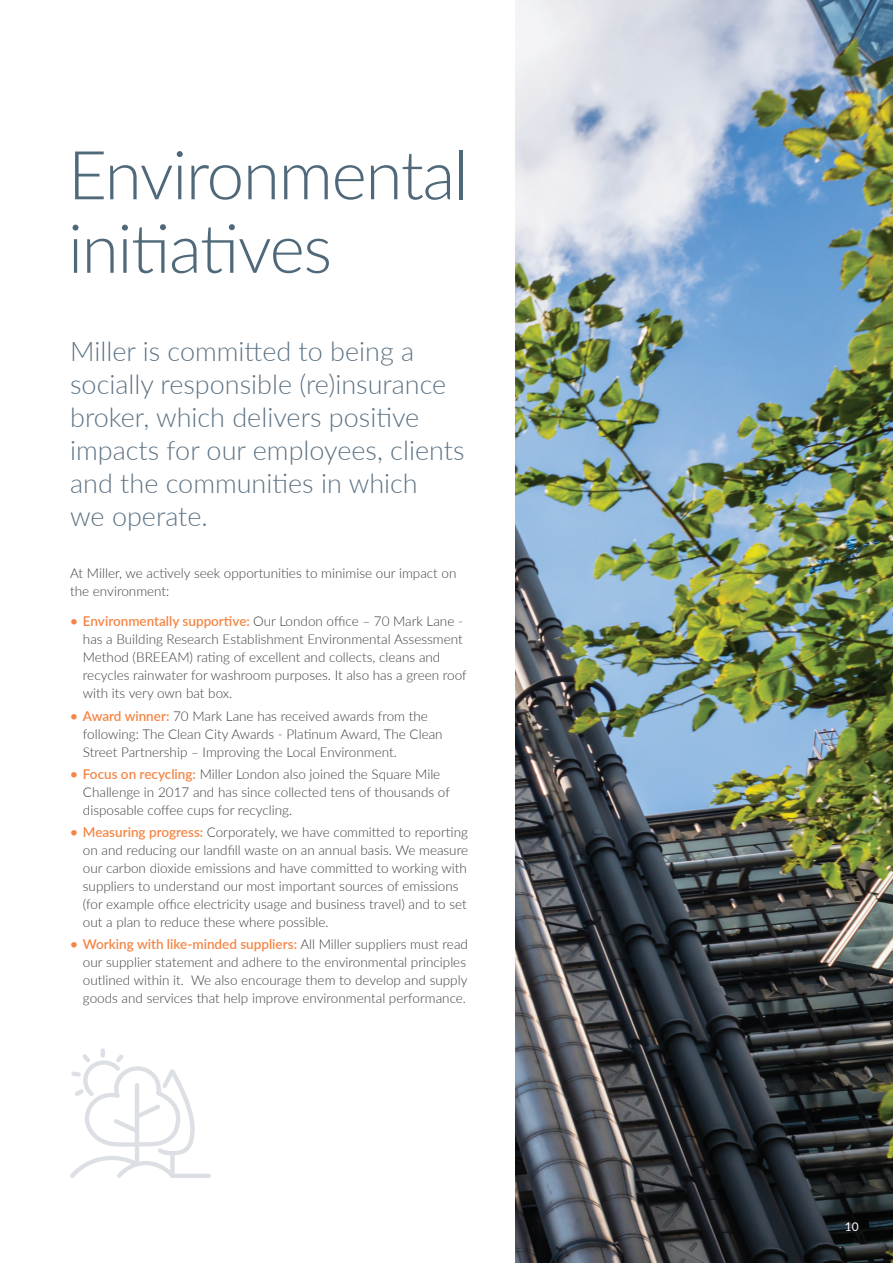
<style>
.page{position:relative;width:893px;height:1263px;background:#fff}
.page>*{position:absolute;margin:0;border:0;box-sizing:border-box;transform-origin:0 0}
.Heading_1{font:300 67.5px/73.5px "Lato";letter-spacing:-.02em;color:#4f697a}
.Intro_text{font:300 27px/33px "Lato";color:#5d7384}
.Body_copy{font:300 13.5px/18px "Lato";color:#3e3e3f}
.t1{font:12px "Lato";color:#fff}
.s1{font-weight:600;color:#f58544}
</style>
<div class="page">
<img style="left:516px;top:0;width:377px;height:1263px">
<svg style="left:70px;top:1048px;width:141px;height:130px"></svg>
<p class="Heading_1" style="left:68px;top:136px;width:402px">Environmental initiatives</p>
<p class="Intro_text" style="left:70px;top:333px;width:396px">Miller is committed to being a socially responsible (re)insurance broker, which delivers positive impacts for our employees, clients and the communities in which<br>we operate.</p>
<p class="Body_copy" style="left:70px;top:563px;width:388px">At Miller, we actively seek opportunities to minimise our impact on the environment:</p>
<p class="Body_copy" style="left:83px;top:612px;width:385px;text-indent:-13px"><span class="s1">• Environmentally supportive:</span> Our London office – 70 Mark Lane - has a Building Research Establishment Environmental Assessment Method (BREEAM) rating of excellent and collects, cleans and recycles rainwater for washroom purposes. It also has a green roof with its very own bat box.</p>
<p class="Body_copy" style="left:83px;top:706px;width:361px;text-indent:-13px"><span class="s1">• Award winner:</span> 70 Mark Lane has received awards from the following: The Clean City Awards - Platinum Award, The Clean<br>Street Partnership – Improving the Local Environment.</p>
<p class="Body_copy" style="left:83px;top:764px;width:368px;text-indent:-13px"><span class="s1">• Focus on recycling:</span> Miller London also joined the Square Mile<br>Challenge in 2017 and has since collected tens of thousands of disposable coffee cups for recycling.</p>
<p class="Body_copy" style="left:83px;top:823px;width:387px;text-indent:-13px"><span class="s1">• Measuring progress:</span> Corporately, we have committed to reporting on and reducing our landfill waste on an annual basis. We measure our carbon dioxide emissions and have committed to working with suppliers to understand our most important sources of emissions (for example office electricity usage and business travel) and to set out a plan to reduce these where possible.</p>
<p class="Body_copy" style="left:83px;top:935px;width:387px;text-indent:-13px"><span class="s1">• Working with like-minded suppliers:</span> All Miller suppliers must read our supplier statement and adhere to the environmental principles outlined within it. We also encourage them to develop and supply goods and services that help improve environmental performance.</p>
<p class="t1" style="left:845px;top:1218px;width:15px">10</p>
</div>
